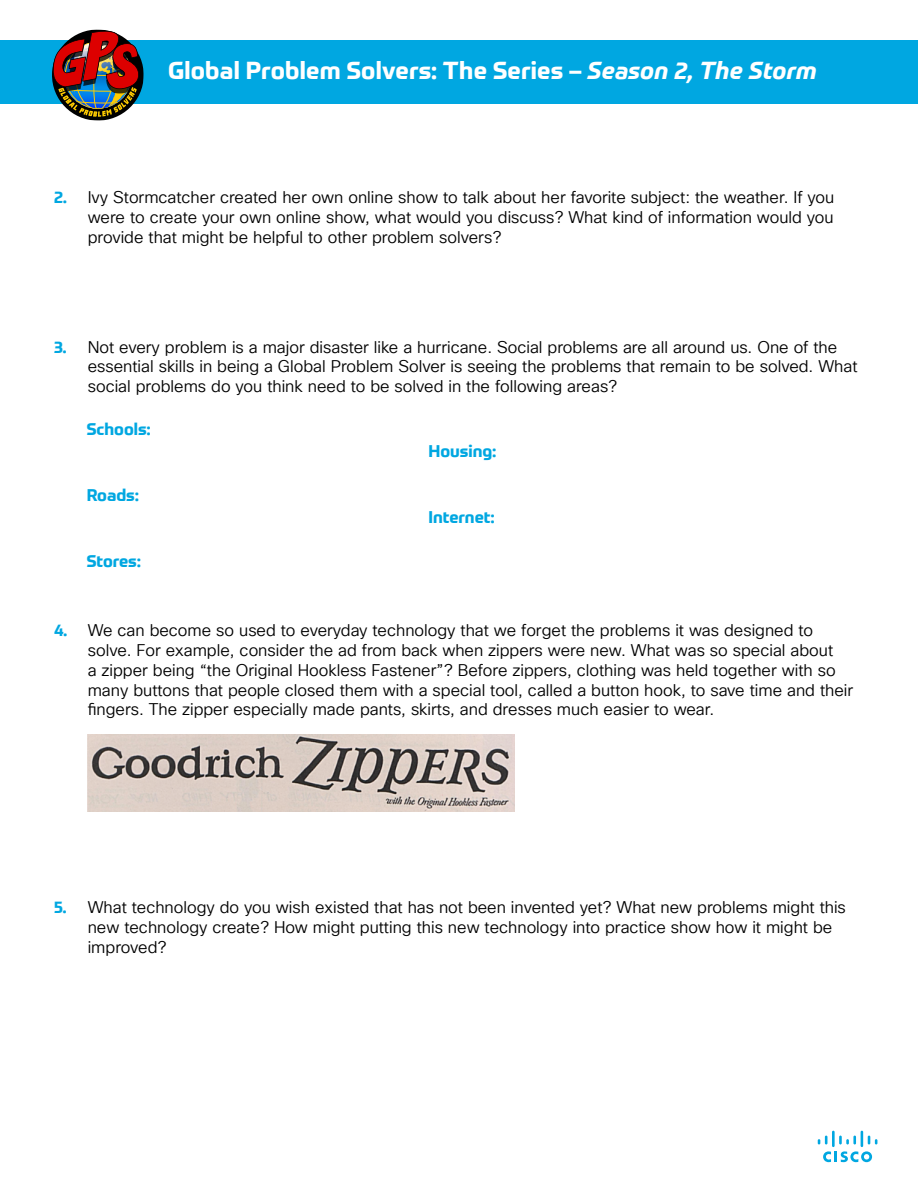
<style>
.page{position:relative;width:918px;height:1188px;background:#fff}
.page>*{position:absolute;margin:0;border:0;box-sizing:border-box;transform-origin:0 0}
.t1{font:700 24px "Prometo";letter-spacing:.01em;color:#fff}
.t2{font:16.5px/19.8px "Cisco Sans TT Light";color:#000}
.t3{font:700 16.5px "Prometo";color:#00a7e1}
.s1{font-style:italic}
.s2{font-family:"Prometo";font-weight:700;color:#00a7e1}
</style>
<div class="page">
<svg style="left:818px;top:1131px;width:59px;height:31px"></svg>
<div style="left:0;top:40px;width:918px;height:64px;background:#00a7e1"></div>
<img style="left:52px;top:29px;width:92px;height:92px">
<img style="left:88px;top:735px;width:427px;height:77px">
<h1 class="t1" style="left:168px;top:56px;width:650px">Global Problem Solvers: The Series – <span class="s1">Season 2, The Storm</span></h1>
<p class="t2" style="left:88px;top:188px;width:748px;text-align:justify;text-indent:-34px"><span class="s2">2.</span> Ivy Stormcatcher created her own online show to talk about her favorite subject: the weather. If you were to create your own online show, what would you discuss? What kind of information would you provide that might be helpful to other problem solvers?</p>
<p class="t2" style="left:88px;top:337px;width:771px;text-indent:-34px"><span class="s2">3.</span> Not every problem is a major disaster like a hurricane. Social problems are all around us. One of the essential skills in being a Global Problem Solver is seeing the problems that remain to be solved. What social problems do you think need to be solved in the following areas?</p>
<p class="t3" style="left:87px;top:419px;width:65px">Schools:</p>
<p class="t3" style="left:87px;top:485px;width:53px">Roads:</p>
<p class="t3" style="left:87px;top:551px;width:55px">Stores:</p>
<p class="t3" style="left:429px;top:441px;width:69px">Housing:</p>
<p class="t3" style="left:429px;top:507px;width:67px">Internet:</p>
<p class="t2" style="left:88px;top:621px;width:767px;text-indent:-34px"><span class="s2">4.</span> We can become so used to everyday technology that we forget the problems it was designed to solve. For example, consider the ad from back when zippers were new. What was so special about<br>a zipper being “the Original Hookless Fastener”? Before zippers, clothing was held together with so many buttons that people closed them with a special tool, called a button hook, to save time and their fingers. The zipper especially made pants, skirts, and dresses much easier to wear.</p>
<p class="t2" style="left:88px;top:898px;width:760px;text-indent:-34px"><span class="s2">5.</span> What technology do you wish existed that has not been invented yet? What new problems might this new technology create? How might putting this new technology into practice show how it might be improved?</p>
</div>
